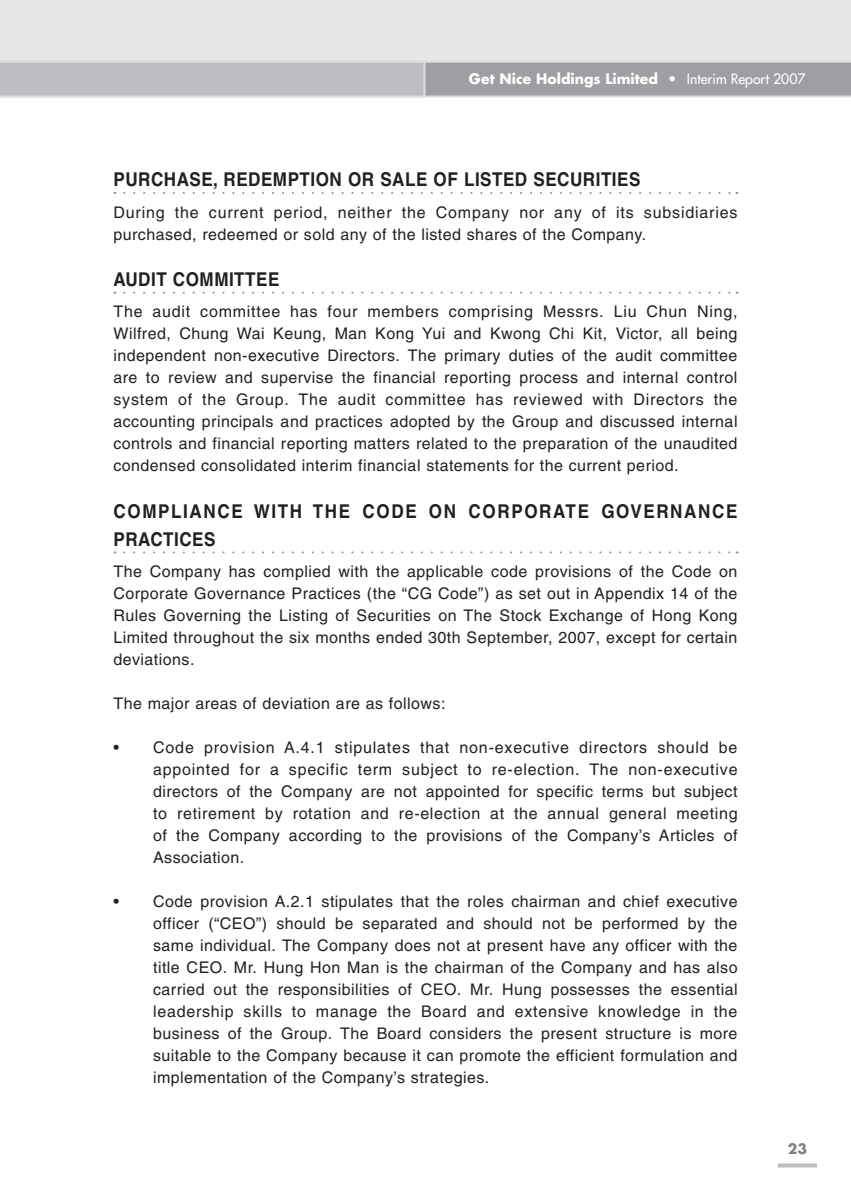
<style>
.page{position:relative;width:851px;height:1191px;background:#fff}
.page>*{position:absolute;margin:0;border:0;box-sizing:border-box;transform-origin:0 0}
.t1{font:700 19px "Helvetica";letter-spacing:.03em;color:#231f20;scale:.9 1}
.t2{font:700 19px/28px "Helvetica";letter-spacing:.095em;color:#231f20;scale:.9 1}
.t3{font:16px/22px "Helvetica";letter-spacing:.03em;color:#231f20;text-align:justify}
.t4{font:16px/22px "Helvetica";letter-spacing:.05em;color:#231f20}
.t5{font:700 14px "Futura";color:#fff}
.t6{font:700 14px "Futura";color:#808285}
.s1{font-weight:400}
</style>
<div class="page">
<div style="left:0;top:0;width:850px;height:78px;background:#e6e7e9"></div>
<svg style="left:0;top:62px;width:850px;height:35px;background:#afb0b3"></svg>
<svg style="left:778px;top:1163px;width:38px;height:4px"></svg>
<svg style="left:124px;top:192px;width:613px;height:2px"></svg>
<svg style="left:124px;top:292px;width:613px;height:2px"></svg>
<svg style="left:124px;top:551px;width:613px;height:2px"></svg>
<p class="t5" style="left:469px;top:74px;width:338px">Get Nice Holdings Limited • <span class="s1">Interim Report 2007</span></p>
<p class="t1" style="left:113px;top:173px;width:587px">PURCHASE, REDEMPTION OR SALE OF LISTED SECURITIES</p>
<p class="t4" style="left:113px;top:203px;width:625px">During the current period, neither the Company nor any of its subsidiaries purchased, redeemed or sold any of the listed shares of the Company.</p>
<p class="t1" style="left:113px;top:273px;width:186px">AUDIT COMMITTEE</p>
<p class="t3" style="left:113px;top:302px;width:625px">The audit committee has four members comprising Messrs. Liu Chun Ning, Wilfred, Chung Wai Keung, Man Kong Yui and Kwong Chi Kit, Victor, all being independent non-executive Directors. The primary duties of the audit committee are to review and supervise the financial reporting process and internal control system of the Group. The audit committee has reviewed with Directors the accounting principals and practices adopted by the Group and discussed internal controls and financial reporting matters related to the preparation of the unaudited condensed consolidated interim financial statements for the current period.</p>
<p class="t2" style="left:113px;top:499px;width:694px">COMPLIANCE WITH THE CODE ON CORPORATE GOVERNANCE<br>PRACTICES</p>
<p class="t3" style="left:113px;top:562px;width:625px">The Company has complied with the applicable code provisions of the Code on Corporate Governance Practices (the “CG Code”) as set out in Appendix 14 of the Rules Governing the Listing of Securities on The Stock Exchange of Hong Kong Limited throughout the six months ended 30th September, 2007, except for certain deviations.</p>
<p class="t3" style="left:113px;top:694px;width:333px">The major areas of deviation are as follows:</p>
<p class="t3" style="left:153px;top:738px;width:585px;text-indent:-40px">• Code provision A.4.1 stipulates that non-executive directors should be appointed for a specific term subject to re-election. The non-executive directors of the Company are not appointed for specific terms but subject to retirement by rotation and re-election at the annual general meeting of the Company according to the provisions of the Company’s Articles of Association.</p>
<p class="t3" style="left:153px;top:892px;width:586px;text-indent:-40px">• Code provision A.2.1 stipulates that the roles chairman and chief executive officer (“CEO”) should be separated and should not be performed by the same individual. The Company does not at present have any officer with the title CEO. Mr. Hung Hon Man is the chairman of the Company and has also carried out the responsibilities of CEO. Mr. Hung possesses the essential leadership skills to manage the Board and extensive knowledge in the business of the Group. The Board considers the present structure is more suitable to the Company because it can promote the efficient formulation and implementation of the Company’s strategies.</p>
<p class="t6" style="left:787px;top:1144px;width:21px">23</p>
</div>
